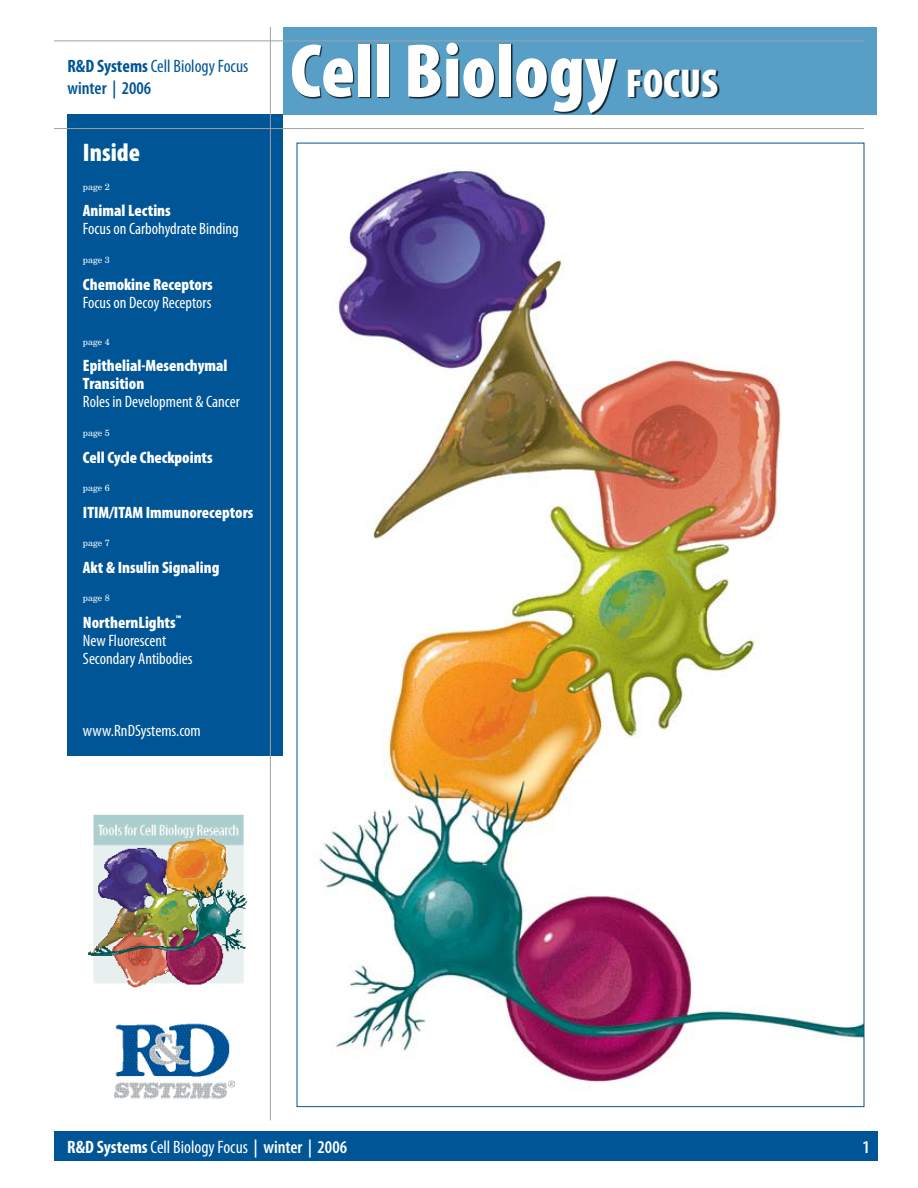
<style>
.page{position:relative;width:918px;height:1188px;background:#fff}
.page>*{position:absolute;margin:0;border:0;box-sizing:border-box;transform-origin:0 0}
.t1{font:900 condensed 76.5px "Myriad Pro";color:#fff}
.t2{font:900 condensed 25.5px "Myriad Pro";color:#fff}
.t3{font:condensed 18px "Myriad Pro";color:#fff}
.t4{font:condensed 18px/21.6px "Myriad Pro";color:#005596}
.t5{font:condensed 16.5px/18px "Myriad Pro";color:#fff}
.t6{font:900 condensed 16.5px/18px "Myriad Pro";color:#fff}
.t7{font:9px "New Century Schlbk";color:#fff}
.s1{font-weight:700}
.s2{font-weight:600}
.s3{font-weight:900}
.s4{font-size:40.5px}
</style>
<div class="page">
<div style="left:68px;top:115px;width:216px;height:641px;background:#005596"></div>
<div style="left:284px;top:27px;width:594px;height:88px;background:#579fc6"></div>
<img style="left:314px;top:171px;width:548px;height:913px">
<div style="left:54px;top:1131px;width:824px;height:30px;background:#005596"></div>
<hr style="left:54px;top:128px;width:810px;height:1px;background:#9fa1a4">
<hr style="left:270px;top:27px;width:1px;height:1093px;background:#9fa1a4">
<hr style="left:54px;top:40px;width:810px;height:1px;background:#9fa1a4">
<div style="left:278px;top:22px;width:581px;height:113px;background:#000;opacity:.75"></div>
<img style="left:114px;top:1023px;width:122px;height:76px">
<img style="left:88px;top:814px;width:160px;height:174px">
<p class="t4" style="left:68px;top:55px;width:182px"><span class="s1">R&amp;D Systems</span> Cell Biology Focus <span class="s2">winter | 2006</span></p>
<h2 class="t2" style="left:83px;top:136px;width:59px">Inside</h2>
<p class="t7" style="left:83px;top:181px;width:29px">page 2</p>
<p class="t6" style="left:83px;top:201px;width:89px">Animal Lectins</p>
<p class="t5" style="left:83px;top:220px;width:157px">Focus on Carbohydrate Binding</p>
<p class="t7" style="left:83px;top:254px;width:29px">page 3</p>
<p class="t6" style="left:83px;top:275px;width:131px">Chemokine Receptors</p>
<p class="t5" style="left:83px;top:293px;width:130px">Focus on Decoy Receptors</p>
<p class="t7" style="left:83px;top:336px;width:29px">page 4</p>
<p class="t6" style="left:83px;top:356px;width:146px">Epithelial-Mesenchymal<br>Transition</p>
<p class="t5" style="left:83px;top:393px;width:158px">Roles in Development &amp; Cancer</p>
<p class="t7" style="left:83px;top:427px;width:29px">page 5</p>
<p class="t6" style="left:83px;top:448px;width:131px">Cell Cycle Checkpoints</p>
<p class="t7" style="left:83px;top:482px;width:29px">page 6</p>
<p class="t6" style="left:83px;top:503px;width:172px">ITIM/ITAM Immunoreceptors</p>
<p class="t7" style="left:83px;top:537px;width:29px">page 7</p>
<p class="t6" style="left:83px;top:558px;width:138px">Akt &amp; Insulin Signaling</p>
<p class="t7" style="left:83px;top:593px;width:29px">page 8</p>
<p class="t5" style="left:83px;top:613px;width:111px"><span class="s3">NorthernLights</span><sup>™<br></sup>New Fluorescent<br>Secondary Antibodies</p>
<p class="t5" style="left:83px;top:721px;width:119px">www.RnDSystems.com</p>
<h1 class="t1" style="left:290px;top:22px;width:429px">Cell Biology <span class="s4">FOCUS</span></h1>
<p class="t3" style="left:67px;top:1136px;width:281px"><span class="s1">R&amp;D Systems</span> Cell Biology Focus <span class="s2">| winter | 2006</span></p>
</div>
